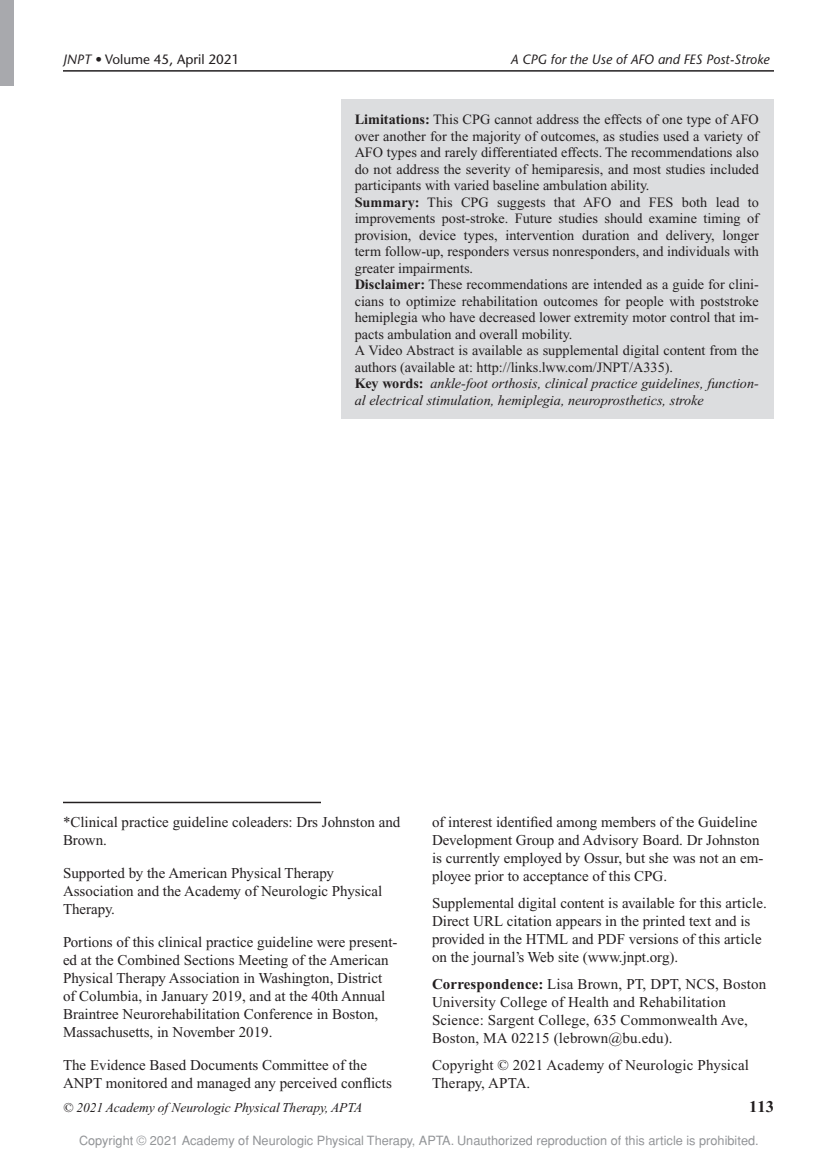
<style>
.page{position:relative;width:837px;height:1161px;background:#fff}
.page>*{position:absolute;margin:0;border:0;box-sizing:border-box;transform-origin:0 0}
.Running_Footer{font:700 16.5px "Times New Roman";color:#231f20}
.Reviewers{font:15px/18px "Times New Roman";color:#231f20}
.Reviewers_1{font:15px/18px "Times New Roman";color:#231f20}
.Abstract{font:14.25px/16.5px "Times New Roman";color:#231f20;text-align:justify}
.Abstract-2{font:italic 14.25px/16.5px "Times New Roman";color:#231f20}
.Running_Footer-2{font:italic 13.5px "Times New Roman";letter-spacing:-.005em;color:#231f20}
.t1{font:italic 13.5px "Stone Sans";color:#231f20}
.t2{font:13.5px "Stone Sans";color:#231f20}
.t3{font:12.75px "Helvetica";color:#939598}
.s1{font-style:italic}
.s2{font-weight:700}
.s3{font-weight:700;font-style:normal}
</style>
<div class="page">
<hr style="left:63px;top:70px;width:711px;height:2px;background:#231f20">
<div style="left:0;top:0;width:14px;height:86px;background:#a8a9ad"></div>
<div style="left:342px;top:99px;width:432px;height:319px;background:#dcdddf"></div>
<hr style="left:63px;top:802px;width:258px;height:1px;background:#231f20">
<p class="t2" style="left:63px;top:51px;width:178px"><span class="s1">JNPT •</span> Volume 45, April 2021</p>
<p class="t1" style="left:511px;top:51px;width:260px">A CPG for the Use of AFO and FES Post-Stroke</p>
<p class="Abstract" style="left:355px;top:111px;width:406px"><span class="s2">Limitations:</span> This CPG cannot address the effects of one type of AFO over another for the majority of outcomes, as studies used a variety of AFO types and rarely differentiated effects. The recommendations also do not address the severity of hemiparesis, and most studies included participants with varied baseline ambulation ability.</p>
<p class="Abstract" style="left:355px;top:194px;width:406px"><span class="s2">Summary:</span> This CPG suggests that AFO and FES both lead to improvements post-stroke. Future studies should examine timing of provision, device types, intervention duration and delivery, longer term follow-up, responders versus nonresponders, and individuals with greater impairments.</p>
<p class="Abstract" style="left:355px;top:276px;width:406px"><span class="s2">Disclaimer:</span> These recommendations are intended as a guide for clini&shy;cians to optimize rehabilitation outcomes for people with poststroke hemiplegia who have decreased lower extremity motor control that im&shy;pacts ambulation and overall mobility.</p>
<p class="Abstract" style="left:355px;top:342px;width:406px">A Video Abstract is available as supplemental digital content from the authors (available at: http://links.lww.com/JNPT/A335).</p>
<p class="Abstract-2" style="left:355px;top:375px;width:406px"><span class="s3">Key words:</span> ankle-foot orthosis, clinical practice guidelines, function&shy;al electrical stimulation, hemiplegia, neuroprosthetics, stroke</p>
<p class="Reviewers_1" style="left:63px;top:813px;width:339px">*Clinical practice guideline coleaders: Drs Johnston and<br>Brown.</p>
<p class="Reviewers" style="left:63px;top:864px;width:321px">Supported by the American Physical Therapy<br>Association and the Academy of Neurologic Physical<br>Therapy.</p>
<p class="Reviewers" style="left:63px;top:933px;width:336px">Portions of this clinical practice guideline were present&shy;ed at the Combined Sections Meeting of the American Physical Therapy Association in Washington, District of Columbia, in January 2019, and at the 40th Annual Braintree Neurorehabilitation Conference in Boston, Massachusetts, in November 2019.</p>
<p class="Reviewers" style="left:63px;top:1056px;width:330px">The Evidence Based Documents Committee of the<br>ANPT monitored and managed any perceived conflicts</p>
<p class="Reviewers" style="left:432px;top:813px;width:333px">of interest identified among members of the Guideline Development Group and Advisory Board. Dr Johnston is currently employed by Ossur, but she was not an em&shy;ployee prior to acceptance of this CPG.</p>
<p class="Reviewers" style="left:432px;top:894px;width:336px">Supplemental digital content is available for this article.<br>Direct URL citation appears in the printed text and is provided in the HTML and PDF versions of this article on the journal’s Web site (www.jnpt.org).</p>
<p class="Reviewers" style="left:432px;top:975px;width:336px"><span class="s2">Correspondence:</span> Lisa Brown, PT, DPT, NCS, Boston University College of Health and Rehabilitation Science: Sargent College, 635 Commonwealth Ave, Boston, MA 02215 (lebrown@bu.edu).</p>
<p class="Reviewers" style="left:432px;top:1056px;width:319px">Copyright © 2021 Academy of Neurologic Physical<br>Therapy, APTA.</p>
<p class="Running_Footer-2" style="left:63px;top:1100px;width:301px">© 2021 Academy of Neurologic Physical Therapy, APTA</p>
<p class="Running_Footer" style="left:749px;top:1097px;width:26px">113</p>
<p class="t3" style="left:79px;top:1133px;width:681px">Copyright © 2021 Academy of Neurologic Physical Therapy, APTA. Unauthorized reproduction of this article is prohibited.</p>
</div>
